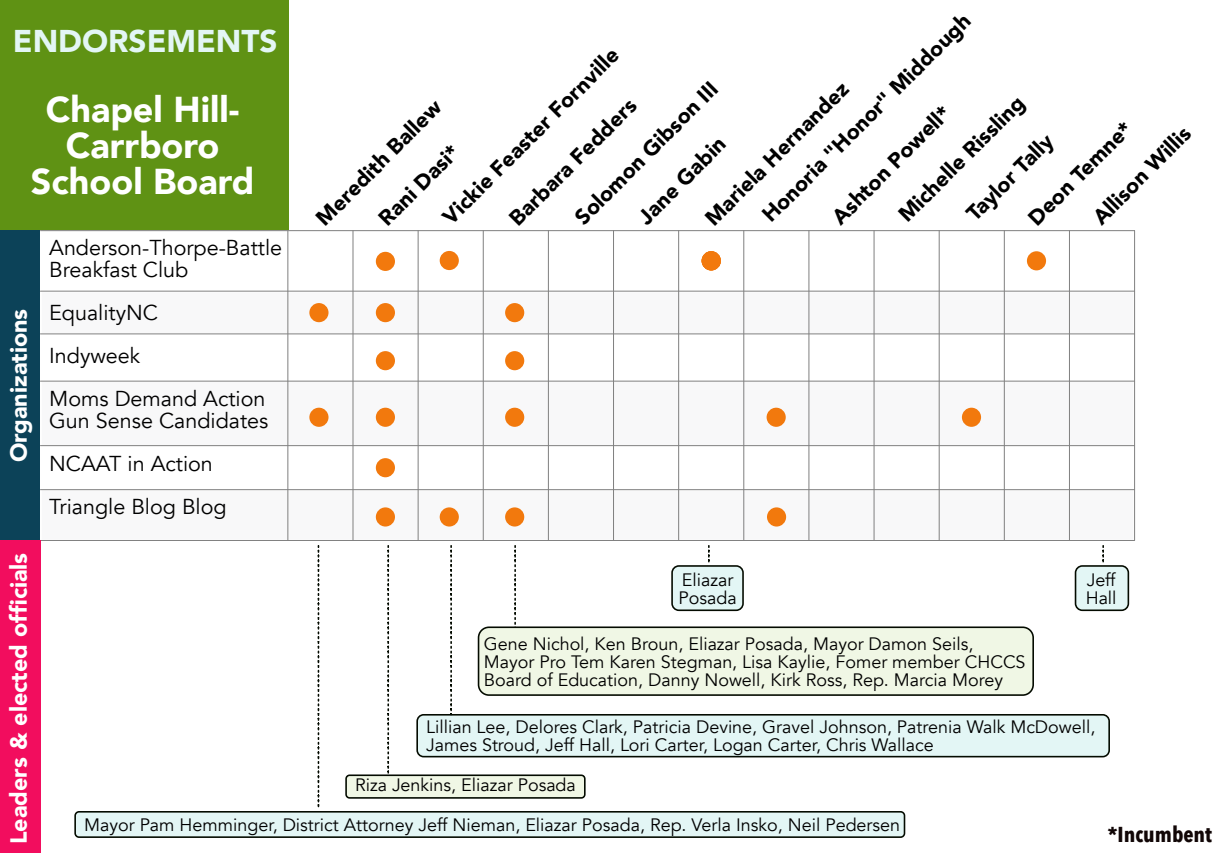
<style>
.page{position:relative;width:1224px;height:853px;background:#fff}
.page>*{position:absolute;margin:0;border:0;box-sizing:border-box;transform-origin:0 0}
.t1{font:36px/36px "font 000000002 af 11795";color:#fff;text-align:center}
.t2{font:31.4px "font 000000002 af 11795";color:#e3f6f5}
.t3{font:23.4px "font 000000002 af 11795";color:#fff}
.t4{font:21.6px/43px "font 000000002 af 11795";color:#000}
.t5{font:21.6px "font 000000002 af 11795";color:#110606}
.t6{font:18px/18px "font 000000002 af 11795";color:#000}
</style>
<div class="page">
<div style="left:40px;top:291px;width:1095px;height:44px;background:#f8f8f9;border:2px solid #fff"></div>
<div style="left:40px;top:489px;width:1095px;height:52px;background:#f8f8f9;border:2px solid #fff"></div>
<div style="left:40px;top:380px;width:1095px;height:66px;background:#f8f8f9;border:2px solid #fff"></div>
<div style="left:74px;top:811px;width:831px;height:27px;background:#e3f6f5;border:2px solid #040b00;border-radius:4px"></div>
<div style="left:416px;top:714px;width:694px;height:43px;background:#e3f6f5;border:2px solid #040b00;border-radius:6px"></div>
<div style="left:478px;top:626px;width:556px;height:70px;background:#f0f7e5;border:2px solid #040b00;border-radius:10px"></div>
<div style="left:671px;top:565px;width:73px;height:46px;background:#e3f6f5;border:2px solid #040b00;border-radius:7px"></div>
<div style="left:1075px;top:565px;width:54px;height:46px;background:#e3f6f5;border:2px solid #040b00;border-radius:7px"></div>
<div style="left:345px;top:774px;width:241px;height:25px;background:#f0f7e5;border:2px solid #040b00;border-radius:3px"></div>
<hr style="left:40px;top:291px;width:1095px;height:1px;background:#808080">
<hr style="left:40px;top:334px;width:1095px;height:1px;background:#808080">
<hr style="left:40px;top:381px;width:1095px;height:1px;background:#808080">
<hr style="left:40px;top:445px;width:1095px;height:1px;background:#808080">
<hr style="left:40px;top:489px;width:1095px;height:1px;background:#808080">
<hr style="left:40px;top:540px;width:1095px;height:1px;background:#808080">
<hr style="left:40px;top:230px;width:1095px;height:1px;background:#808080">
<hr style="left:288px;top:231px;width:1px;height:309px;background:#808080">
<hr style="left:353px;top:231px;width:1px;height:309px;background:#808080">
<hr style="left:678px;top:231px;width:1px;height:309px;background:#808080">
<hr style="left:1004px;top:231px;width:1px;height:309px;background:#808080">
<hr style="left:418px;top:231px;width:1px;height:309px;background:#808080">
<hr style="left:743px;top:231px;width:1px;height:309px;background:#808080">
<hr style="left:1069px;top:231px;width:1px;height:309px;background:#808080">
<hr style="left:483px;top:231px;width:1px;height:309px;background:#808080">
<hr style="left:809px;top:231px;width:1px;height:309px;background:#808080">
<hr style="left:1134px;top:231px;width:1px;height:309px;background:#808080">
<hr style="left:548px;top:231px;width:1px;height:309px;background:#808080">
<hr style="left:874px;top:231px;width:1px;height:309px;background:#808080">
<hr style="left:613px;top:231px;width:1px;height:309px;background:#808080">
<hr style="left:939px;top:231px;width:1px;height:309px;background:#808080">
<div style="left:0;top:229px;width:40px;height:312px;background:#0c4258"></div>
<div style="left:0;top:540px;width:40px;height:313px;background:#f20d5e"></div>
<div style="left:309px;top:303px;width:20px;height:19px;background:#f2790d;border-radius:50%"></div>
<div style="left:376px;top:303px;width:19px;height:19px;background:#f2790d;border-radius:50%"></div>
<div style="left:376px;top:252px;width:19px;height:19px;background:#f2790d;border-radius:50%"></div>
<div style="left:376px;top:351px;width:19px;height:19px;background:#f2790d;border-radius:50%"></div>
<div style="left:505px;top:351px;width:19px;height:19px;background:#f2790d;border-radius:50%"></div>
<div style="left:505px;top:303px;width:19px;height:19px;background:#f2790d;border-radius:50%"></div>
<div style="left:702px;top:251px;width:19px;height:19px;background:#f2790d;border-radius:50%"></div>
<div style="left:1027px;top:251px;width:19px;height:19px;background:#f2790d;border-radius:50%"></div>
<div style="left:309px;top:408px;width:20px;height:19px;background:#f2790d;border-radius:50%"></div>
<div style="left:376px;top:408px;width:19px;height:19px;background:#f2790d;border-radius:50%"></div>
<div style="left:376px;top:458px;width:19px;height:19px;background:#f2790d;border-radius:50%"></div>
<div style="left:376px;top:507px;width:19px;height:20px;background:#f2790d;border-radius:50%"></div>
<div style="left:440px;top:507px;width:19px;height:20px;background:#f2790d;border-radius:50%"></div>
<div style="left:440px;top:251px;width:19px;height:19px;background:#f2790d;border-radius:50%"></div>
<div style="left:505px;top:507px;width:19px;height:20px;background:#f2790d;border-radius:50%"></div>
<div style="left:767px;top:507px;width:19px;height:20px;background:#f2790d;border-radius:50%"></div>
<div style="left:505px;top:408px;width:19px;height:19px;background:#f2790d;border-radius:50%"></div>
<div style="left:962px;top:408px;width:19px;height:19px;background:#f2790d;border-radius:50%"></div>
<div style="left:767px;top:408px;width:19px;height:19px;background:#f2790d;border-radius:50%"></div>
<svg style="left:1102px;top:546px;width:2px;height:17px"></svg>
<svg style="left:708px;top:546px;width:2px;height:17px"></svg>
<svg style="left:514px;top:546px;width:2px;height:81px"></svg>
<svg style="left:450px;top:546px;width:2px;height:169px"></svg>
<svg style="left:387px;top:546px;width:2px;height:228px"></svg>
<svg style="left:318px;top:546px;width:1px;height:261px"></svg>
<div style="left:0;top:0;width:289px;height:230px;background:#5f9214"></div>
<h2 class="t2" style="left:13px;top:21px;width:266px">ENDORSEMENTS</h2>
<h1 class="t1" style="left:31px;top:93px;width:225px">Chapel Hill-<br>Carrboro<br>School Board</h1>
<p class="t3" style="left:4px;top:462px;width:155px;rotate:-90deg">Organizations</p>
<p class="t4" style="left:49px;top:238px;width:234px;line-height:21.6px">Anderson-Thorpe-Battle<br>Breakfast Club</p>
<p class="t4" style="left:49px;top:292px;width:218px">EqualityNC<br>Indyweek<br>Moms Demand Action</p>
<p class="t4" style="left:49px;top:399px;width:221px">Gun Sense Candidates<br>NCAAT in Action<br>Triangle Blog Blog</p>
<p class="t4" style="left:726px;top:178px;width:286px;line-height:38px;text-indent:-43px;rotate:-45deg">Mariela Hernandez<br>Honoria "Honor" Middough</p>
<p class="t4" style="left:431px;top:206px;width:241px;rotate:-45deg">Vickie Feaster Fornville</p>
<p class="t4" style="left:564px;top:206px;width:193px;rotate:-45deg">Solomon Gibson III</p>
<p class="t4" style="left:854px;top:170px;width:169px;line-height:45.4px;text-indent:-49px;rotate:-45deg">Ashton Powell*<br>Michelle Rissling</p>
<p class="t4" style="left:498px;top:207px;width:171px;rotate:-45deg">Barbara Fedders</p>
<p class="t4" style="left:305px;top:207px;width:169px;rotate:-45deg">Meredith Ballew</p>
<p class="t4" style="left:983px;top:172px;width:138px;line-height:46.8px;text-indent:-41px;rotate:-45deg">Taylor Tally<br>Deon Temne*</p>
<p class="t4" style="left:1082px;top:206px;width:130px;rotate:-45deg">Allison Willis</p>
<p class="t4" style="left:627px;top:206px;width:115px;rotate:-45deg">Jane Gabin</p>
<p class="t4" style="left:368px;top:207px;width:105px;rotate:-45deg">Rani Dasi*</p>
<p class="t3" style="left:4px;top:844px;width:293px;rotate:-90deg">Leaders &amp; elected officials</p>
<p class="t6" style="left:679px;top:572px;width:60px">Eliazar<br>Posada</p>
<p class="t6" style="left:484px;top:635px;width:543px">Gene Nichol, Ken Broun, Eliazar Posada, Mayor Damon Seils,<br>Mayor Pro Tem Karen Stegman, Lisa Kaylie, Fomer member CHCCS<br>Board of Education, Danny Nowell, Kirk Ross, Rep. Marcia Morey</p>
<p class="t6" style="left:1086px;top:572px;width:32px">Jeff<br>Hall</p>
<p class="t6" style="left:426px;top:718px;width:671px">Lillian Lee, Delores Clark, Patricia Devine, Gravel Johnson, Patrenia Walk McDowell,<br>James Stroud, Jeff Hall, Lori Carter, Logan Carter, Chris Wallace</p>
<p class="t6" style="left:84px;top:766px;width:818px;line-height:39.4px;text-indent:271px">Riza Jenkins, Eliazar Posada<br>Mayor Pam Hemminger, District Attorney Jeff Nieman, Eliazar Posada, Rep. Verla Insko, Neil Pedersen</p>
<p class="t5" style="left:1107px;top:820px;width:106px">*Incumbent</p>
</div>
